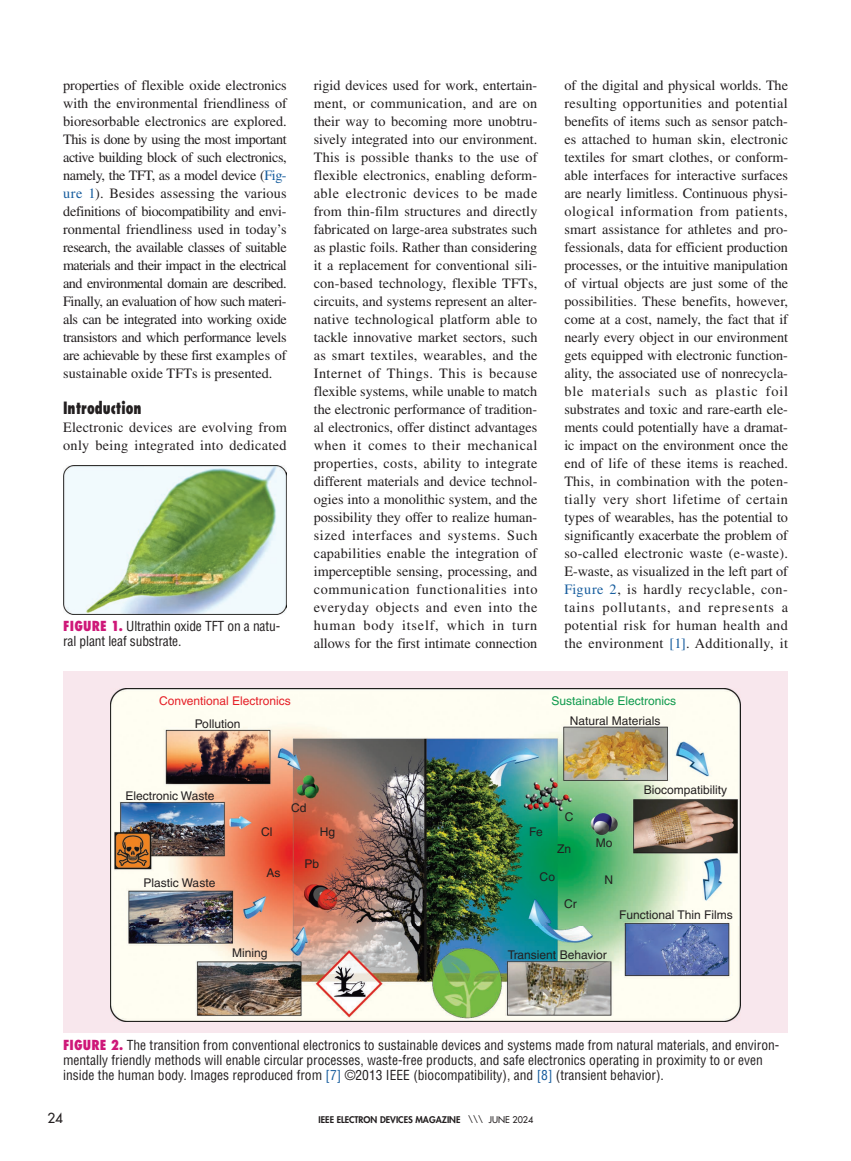
<style>
.page{position:relative;width:851px;height:1161px;background:#fff}
.page>*{position:absolute;margin:0;border:0;box-sizing:border-box;transform-origin:0 0}
.t1{font:800 condensed 16.5px "Futura Std";color:#231f20;scale:.85 1}
.t2{font:14.25px/18px "Times LT Std";letter-spacing:.015em;color:#231f20;text-align:justify}
.t3{font:condensed 13.5px/15px "Helvetica LT Std";color:#231f20}
.t4{font:500 13.5px "Futura Std";color:#231f20}
.t5{font:12px "Helvetica";color:#231f20}
.t6{font:12px/22.5px "Helvetica";color:#e51f27}
.t7{font:12px "Helvetica";color:#0f9a4d}
.t8{font:800 9px "Futura Std";color:#231f20}
.s1{color:#175d9e}
.s2{font-family:"Futura Std";font-weight:800;color:#ce1778}
.s3{color:#231f20}
.s4{font-weight:500}
</style>
<div class="page">
<div style="left:63px;top:672px;width:724px;height:361px;background:#f8e7ed"></div>
<img style="left:110px;top:688px;width:630px;height:334px">
<img style="left:63px;top:466px;width:224px;height:148px">
<p class="t2" style="left:63px;top:76px;width:225px">properties of flexible oxide electronics with the environmental friendliness of bioresorbable electronics are explored.<br>This is done by using the most important active building block of such electronics, namely, the TFT, as a model device (<span class="s1">Fig&shy;ure 1</span>). Besides assessing the various definitions of biocompatibility and envi&shy;ronmental friendliness used in today’s research, the available classes of suitable materials and their impact in the electrical and environmental domain are described.<br>Finally, an evaluation of how such materi&shy;als can be integrated into working oxide transistors and which performance levels are achievable by these first examples of sustainable oxide TFTs is presented.</p>
<p class="t1" style="left:63px;top:398px;width:94px">Introduction</p>
<p class="t2" style="left:63px;top:418px;width:225px">Electronic devices are evolving from only being integrated into dedicated</p>
<p class="t3" style="left:63px;top:618px;width:218px"><span class="s2">FIGURE 1.</span> Ultrathin oxide TFT on a natu&shy;ral plant leaf substrate.</p>
<p class="t2" style="left:314px;top:76px;width:225px">rigid devices used for work, entertain&shy;ment, or communication, and are on their way to becoming more unobtru&shy;sively integrated into our environment.<br>This is possible thanks to the use of flexible electronics, enabling deform&shy;able electronic devices to be made from thin-film structures and directly fabricated on large-area substrates such as plastic foils. Rather than considering it a replacement for conventional sili&shy;con-based technology, flexible TFTs, circuits, and systems represent an alter&shy;native technological platform able to tackle innovative market sectors, such as smart textiles, wearables, and the Internet of Things. This is because flexible systems, while unable to match the electronic performance of tradition&shy;al electronics, offer distinct advantages when it comes to their mechanical properties, costs, ability to integrate different materials and device technol&shy;ogies into a monolithic system, and the possibility they offer to realize human&shy;sized interfaces and systems. Such capabilities enable the integration of imperceptible sensing, processing, and communication functionalities into everyday objects and even into the human body itself, which in turn allows for the first intimate connection</p>
<p class="t2" style="left:564px;top:76px;width:225px">of the digital and physical worlds. The resulting opportunities and potential benefits of items such as sensor patch&shy;es attached to human skin, electronic textiles for smart clothes, or conform&shy;able interfaces for interactive surfaces are nearly limitless. Continuous physi&shy;ological information from patients, smart assistance for athletes and pro&shy;fessionals, data for efficient production processes, or the intuitive manipulation of virtual objects are just some of the possibilities. These benefits, however, come at a cost, namely, the fact that if nearly every object in our environment gets equipped with electronic function&shy;ality, the associated use of nonrecycla&shy;ble materials such as plastic foil substrates and toxic and rare-earth ele&shy;ments could potentially have a dramat&shy;ic impact on the environment once the end of life of these items is reached.<br>This, in combination with the poten&shy;tially very short lifetime of certain types of wearables, has the potential to significantly exacerbate the problem of so-called electronic waste (e-waste).<br>E-waste, as visualized in the left part of <span class="s1">Figure 2</span>, is hardly recyclable, con&shy;tains pollutants, and represents a potential risk for human health and the environment <span class="s1">[1]</span>. Additionally, it</p>
<p class="t6" style="left:195px;top:690px;width:97px;text-indent:-36px">Conventional Electronics<br><span class="s3">Pollution</span></p>
<p class="t7" style="left:551px;top:694px;width:126px">Sustainable Electronics</p>
<p class="t5" style="left:569px;top:714px;width:92px">Natural Materials</p>
<p class="t5" style="left:125px;top:788px;width:91px">Electronic Waste</p>
<p class="t5" style="left:643px;top:783px;width:85px">Biocompatibility</p>
<p class="t5" style="left:144px;top:876px;width:73px">Plastic Waste</p>
<p class="t5" style="left:261px;top:825px;width:13px">Cl</p>
<p class="t5" style="left:266px;top:866px;width:16px">As</p>
<p class="t5" style="left:291px;top:801px;width:17px">Cd</p>
<p class="t5" style="left:320px;top:825px;width:17px">Hg</p>
<p class="t5" style="left:304px;top:857px;width:16px">Pb</p>
<p class="t5" style="left:529px;top:825px;width:15px">Fe</p>
<p class="t5" style="left:565px;top:810px;width:10px">C</p>
<p class="t5" style="left:557px;top:842px;width:16px">Zn</p>
<p class="t5" style="left:596px;top:836px;width:18px">Mo</p>
<p class="t5" style="left:539px;top:869px;width:17px">Co</p>
<p class="t5" style="left:604px;top:873px;width:10px">N</p>
<p class="t5" style="left:564px;top:897px;width:14px">Cr</p>
<p class="t5" style="left:619px;top:908px;width:115px">Functional Thin Films</p>
<p class="t5" style="left:232px;top:946px;width:37px">Mining</p>
<p class="t5" style="left:508px;top:948px;width:100px">Transient Behavior</p>
<p class="t3" style="left:63px;top:1038px;width:717px"><span class="s2">FIGURE 2.</span> The transition from conventional electronics to sustainable devices and systems made from natural materials, and environ&shy;mentally friendly methods will enable circular processes, waste-free products, and safe electronics operating in proximity to or even inside the human body. Images reproduced from <span class="s1">[7]</span> ©2013 IEEE (biocompatibility), and <span class="s1">[8]</span> (transient behavior).</p>
<p class="t4" style="left:47px;top:1110px;width:17px">24</p>
<p class="t8" style="left:318px;top:1114px;width:216px">IEEE ELECTRON DEVICES MAGAZINE <span class="s4">\\\ JUNE 2024</span></p>
</div>
